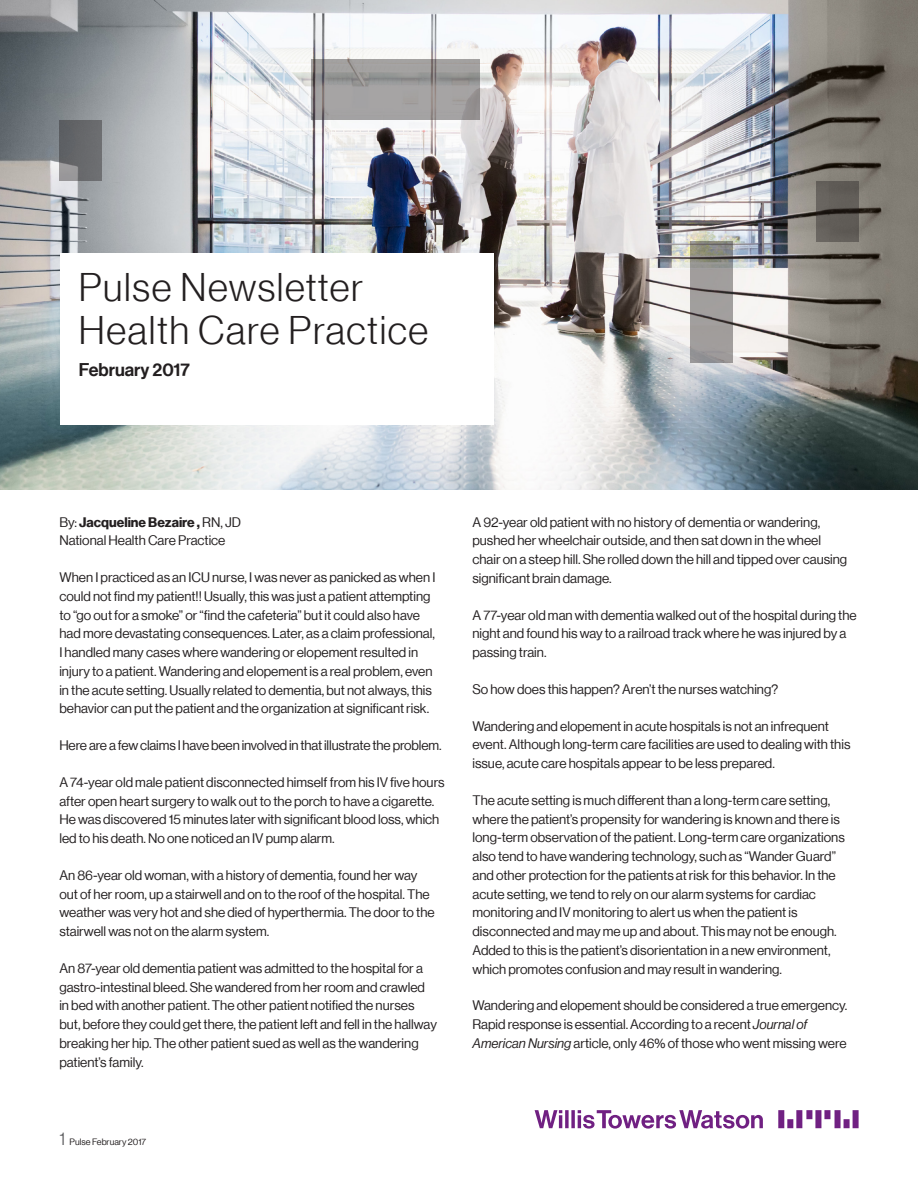
<style>
.page{position:relative;width:918px;height:1188px;background:#fff}
.page>*{position:absolute;margin:0;border:0;box-sizing:border-box;transform-origin:0 0}
.Cover_Title_Black{font:39px "N Haas Grotesk DS Pro 45 Lt";letter-spacing:.04em;color:#231f20}
.Cover_Subtitle_Black{font:18px "N Haas Grotesk DS Pro 65 Md";color:#231f20}
.Body_text_black{font:13.5px/18.8px "N Haas Grotesk DS Pro 55 Rg";color:#231f20}
.Page_Footer__6pt_Bla{font:9px "N Haas Grotesk DS Pro 55 Rg";color:#231f20}
.s1{font-family:"N Haas Grotesk DS Pro 75 Bd"}
.s2{font-family:"N Haas Grotesk DS Pro 45 Lt";font-size:18px;color:#57585a}
.s3{font-family:"N Haas Grotesk DS Pro 56 It"}
</style>
<div class="page">
<svg style="left:535px;top:1110px;width:324px;height:19px"></svg>
<img style="left:0;top:0;width:918px;height:489px">
<div style="left:60px;top:253px;width:434px;height:172px;background:#fff"></div>
<svg style="left:690px;top:242px;width:42px;height:121px;background:#959390"></svg>
<svg style="left:817px;top:181px;width:42px;height:61px;background:#5c5853"></svg>
<svg style="left:312px;top:59px;width:168px;height:61px;background:#9d9b9b"></svg>
<svg style="left:59px;top:120px;width:42px;height:61px;background:#6c6d70"></svg>
<p class="Cover_Title_Black" style="left:79px;top:265px;width:286px">Pulse Newsletter</p>
<p class="Cover_Title_Black" style="left:79px;top:309px;width:351px">Health Care Practice</p>
<p class="Cover_Subtitle_Black" style="left:79px;top:359px;width:113px">February 2017</p>
<p class="Body_text_black" style="left:59px;top:513px;width:183px">By: <span class="s1">Jacqueline Bezaire ,</span> RN, JD<br>National Health Care Practice</p>
<p class="Body_text_black" style="left:59px;top:568px;width:378px">When I practiced as an ICU nurse, I was never as panicked as when I could not find my patient!! Usually, this was just a patient attempting to “go out for a smoke” or “find the cafeteria” but it could also have had more devastating consequences. Later, as a claim professional, I handled many cases where wandering or elopement resulted in injury to a patient. Wandering and elopement is a real problem, even in the acute setting. Usually related to dementia, but not always, this behavior can put the patient and the organization at significant risk.</p>
<p class="Body_text_black" style="left:59px;top:736px;width:384px">Here are a few claims I have been involved in that illustrate the problem.</p>
<p class="Body_text_black" style="left:59px;top:773px;width:387px">A 74-year old male patient disconnected himself from his IV five hours after open heart surgery to walk out to the porch to have a cigarette.<br>He was discovered 15 minutes later with significant blood loss, which led to his death. No one noticed an IV pump alarm.</p>
<p class="Body_text_black" style="left:59px;top:866px;width:377px">An 86-year old woman, with a history of dementia, found her way out of her room, up a stairwell and on to the roof of the hospital. The weather was very hot and she died of hyperthermia. The door to the stairwell was not on the alarm system.</p>
<p class="Body_text_black" style="left:59px;top:959px;width:379px">An 87-year old dementia patient was admitted to the hospital for a gastro-intestinal bleed. She wandered from her room and crawled in bed with another patient. The other patient notified the nurses but, before they could get there, the patient left and fell in the hallway breaking her hip. The other patient sued as well as the wandering patient’s family.</p>
<p class="Page_Footer__6pt_Bla" style="left:59px;top:1137px;width:88px"><span class="s2">1</span> Pulse February 2017</p>
<p class="Body_text_black" style="left:472px;top:513px;width:376px">A 92-year old patient with no history of dementia or wandering, pushed her wheelchair outside, and then sat down in the wheel chair on a steep hill. She rolled down the hill and tipped over causing significant brain damage.</p>
<p class="Body_text_black" style="left:472px;top:606px;width:386px">A 77-year old man with dementia walked out of the hospital during the night and found his way to a railroad track where he was injured by a passing train.</p>
<p class="Body_text_black" style="left:472px;top:680px;width:307px">So how does this happen? Aren’t the nurses watching?</p>
<p class="Body_text_black" style="left:472px;top:717px;width:379px">Wandering and elopement in acute hospitals is not an infrequent event. Although long-term care facilities are used to dealing with this issue, acute care hospitals appear to be less prepared.</p>
<p class="Body_text_black" style="left:472px;top:791px;width:374px">The acute setting is much different than a long-term care setting, where the patient’s propensity for wandering is known and there is long-term observation of the patient. Long-term care organizations also tend to have wandering technology, such as “Wander Guard” and other protection for the patients at risk for this behavior. In the acute setting, we tend to rely on our alarm systems for cardiac monitoring and IV monitoring to alert us when the patient is disconnected and may me up and about. This may not be enough.<br>Added to this is the patient’s disorientation in a new environment, which promotes confusion and may result in wandering.</p>
<p class="Body_text_black" style="left:472px;top:996px;width:376px">Wandering and elopement should be considered a true emergency.<br>Rapid response is essential. According to a recent <span class="s3">Journal of<br>American Nursing</span> article, only 46% of those who went missing were</p>
</div>
